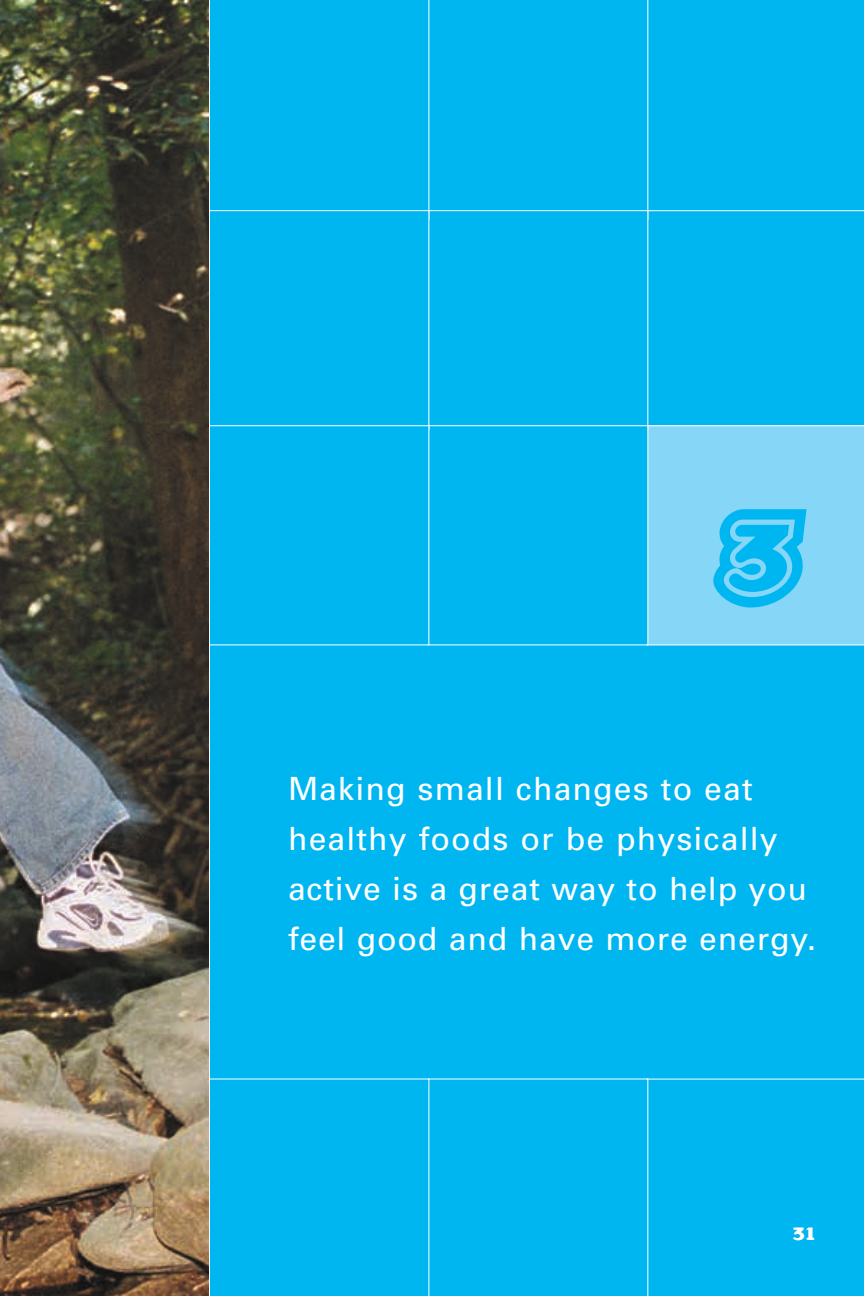
<style>
.page{position:relative;width:864px;height:1296px;background:#fff}
.page>*{position:absolute;margin:0;border:0;box-sizing:border-box;transform-origin:0 0}
.t1{font:130px "Dogma Extra Outline";color:#00b6f1}
.t2{font:32px/50px "Univers";letter-spacing:.035em;color:#fff}
.t3{font:700 20px "Dogma";color:#fff}
</style>
<div class="page">
<img style="left:0;top:0;width:209px;height:1296px">
<div style="left:210px;top:645px;width:654px;height:434px;background:#00b6f1"></div>
<div style="left:648px;top:0;width:216px;height:210px;background:#00b6f1"></div>
<div style="left:648px;top:210px;width:216px;height:215px;background:#00b6f1"></div>
<div style="left:648px;top:425px;width:216px;height:220px;background:#86d6f7"></div>
<div style="left:648px;top:1079px;width:216px;height:217px;background:#00b6f1"></div>
<div style="left:429px;top:0;width:219px;height:210px;background:#00b6f1"></div>
<div style="left:428px;top:210px;width:220px;height:220px;background:#00b6f1;border:1px solid #fff"></div>
<div style="left:428px;top:425px;width:220px;height:220px;background:#00b6f1"></div>
<div style="left:429px;top:1079px;width:219px;height:217px;background:#00b6f1"></div>
<div style="left:210px;top:0;width:219px;height:210px;background:#00b6f1"></div>
<div style="left:209px;top:210px;width:220px;height:220px;background:#00b6f1;border:1px solid #fff"></div>
<div style="left:209px;top:425px;width:220px;height:220px;background:#00b6f1"></div>
<div style="left:210px;top:1079px;width:219px;height:217px;background:#00b6f1"></div>
<h1 class="t1" style="left:717px;top:460px;width:79px">3</h1>
<p class="t2" style="left:288px;top:764px;width:530px">Making small changes to eat healthy foods or be physically active is a great way to help you feel good and have more energy.</p>
<p class="t3" style="left:792px;top:1219px;width:25px">31</p>
</div>
